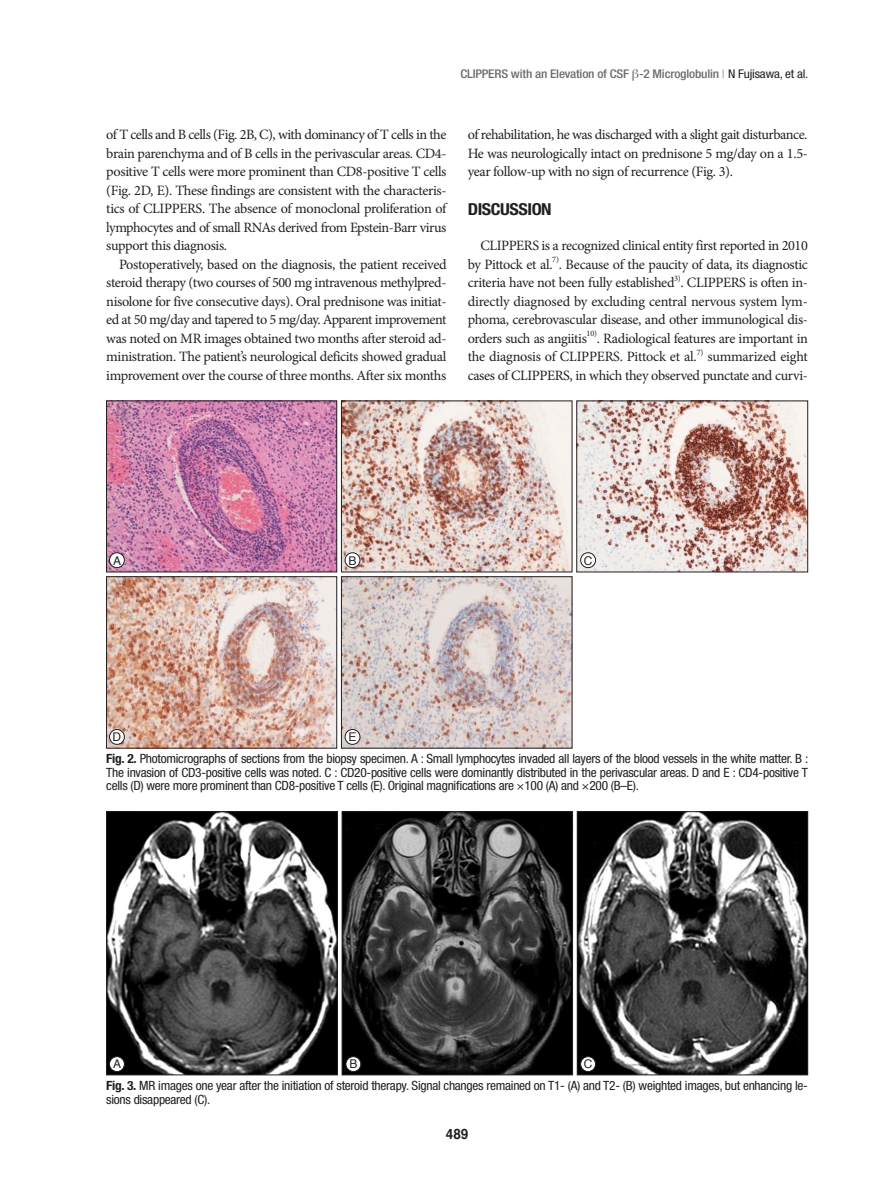
<style>
.page{position:relative;width:893px;height:1191px;background:#fff}
.page>*{position:absolute;margin:0;border:0;box-sizing:border-box;transform-origin:0 0}
.큰제목{font:700 condensed 16.5px "Helvetica Neue LT Std";letter-spacing:-.025em;color:#231f20;scale:1.1 1}
.본문_JKNS{font:14.25px/18.5px "Minion Pro";letter-spacing:-.03em;color:#231f20;text-align:justify}
.t1{font:700 14.25px "Helvetica";color:#231f20;scale:.95 1}
.그림제목_JKN_s{font:condensed 12.75px/13.5px "Helvetica Neue LT Std";letter-spacing:-.02em;color:#231f20;text-align:justify;scale:1.05 1}
.런닝_JKNS{font:500 condensed 12px "Helvetica Neue LT Std";letter-spacing:-.015em;color:#6c6d70;scale:1.1 1}
.t2{font:12px "Helvetica";color:#231f20}
.본문_JKNS-2{font:8.25px "Minion Pro";color:#231f20}
.s1{font-family:"Times";font-weight:400;font-stretch:normal}
.s2{color:#a8a9ad}
.s3{font-weight:400;color:#231f20}
.s4{font-weight:700}
</style>
<div class="page">
<img style="left:108px;top:403px;width:227px;height:167px">
<div style="left:106px;top:401px;width:231px;height:171px;border:1px solid #231f20"></div>
<img style="left:343px;top:403px;width:227px;height:167px">
<img style="left:578px;top:403px;width:228px;height:167px">
<div style="left:576px;top:401px;width:232px;height:171px;border:1px solid #231f20"></div>
<img style="left:108px;top:578px;width:227px;height:168px">
<div style="left:106px;top:576px;width:231px;height:172px;border:1px solid #231f20"></div>
<img style="left:343px;top:578px;width:227px;height:168px">
<div style="left:341px;top:576px;width:231px;height:172px;border:1px solid #231f20"></div>
<div style="left:109px;top:553px;width:15px;height:14px;background:#fff;border-radius:50%"></div>
<div style="left:109px;top:552px;width:16px;height:16px;border:1px solid #231f20;border-radius:50%"></div>
<div style="left:109px;top:729px;width:15px;height:15px;background:#fff;border-radius:50%"></div>
<div style="left:109px;top:729px;width:16px;height:15px;border:1px solid #231f20;border-radius:50%"></div>
<div style="left:345px;top:553px;width:15px;height:14px;background:#fff;border-radius:50%"></div>
<div style="left:345px;top:552px;width:15px;height:16px;border:1px solid #231f20;border-radius:50%"></div>
<div style="left:345px;top:729px;width:15px;height:15px;background:#fff;border-radius:50%"></div>
<div style="left:345px;top:729px;width:15px;height:15px;border:1px solid #231f20;border-radius:50%"></div>
<div style="left:581px;top:553px;width:14px;height:14px;background:#fff;border-radius:50%"></div>
<div style="left:580px;top:552px;width:16px;height:16px;border:1px solid #231f20;border-radius:50%"></div>
<img style="left:108px;top:813px;width:228px;height:260px">
<div style="left:106px;top:811px;width:232px;height:264px;border:1px solid #231f20"></div>
<img style="left:344px;top:813px;width:227px;height:260px">
<div style="left:342px;top:811px;width:231px;height:264px;border:1px solid #231f20"></div>
<img style="left:579px;top:813px;width:227px;height:260px">
<div style="left:577px;top:811px;width:231px;height:264px;border:1px solid #231f20"></div>
<div style="left:109px;top:1056px;width:15px;height:15px;background:#fff;border-radius:50%"></div>
<div style="left:109px;top:1056px;width:16px;height:15px;border:1px solid #231f20;border-radius:50%"></div>
<div style="left:346px;top:1056px;width:15px;height:15px;background:#fff;border-radius:50%"></div>
<div style="left:346px;top:1056px;width:15px;height:15px;border:1px solid #231f20;border-radius:50%"></div>
<div style="left:581px;top:1056px;width:14px;height:15px;background:#fff;border-radius:50%"></div>
<div style="left:580px;top:1056px;width:16px;height:15px;border:1px solid #231f20;border-radius:50%"></div>
<p class="런닝_JKNS" style="left:460px;top:67px;width:318px">CLIPPERS with an Elevation of CSF <span class="s1">β</span>-2 Microglobulin <span class="s2">|</span> <span class="s3">N Fujisawa, et al.</span></p>
<p class="본문_JKNS" style="left:106px;top:126px;width:342px">of T cells and B cells (Fig. 2B, C), with dominancy of T cells in the brain parenchyma and of B cells in the perivascular areas. CD4- positive T cells were more prominent than CD8-positive T cells (Fig. 2D, E). These findings are consistent with the characteris&shy;tics of CLIPPERS. The absence of monoclonal proliferation of lymphocytes and of small RNAs derived from Epstein-Barr virus support this diagnosis.</p>
<p class="본문_JKNS" style="left:106px;top:255px;width:342px;text-indent:13px">Postoperatively, based on the diagnosis, the patient received steroid therapy (two courses of 500 mg intravenous methylpred&shy;nisolone for five consecutive days). Oral prednisone was initiat&shy;ed at 50 mg/day and tapered to 5 mg/day. Apparent improvement was noted on MR images obtained two months after steroid ad&shy;ministration. The patient’s neurological deficits showed gradual improvement over the course of three months. After six months</p>
<p class="본문_JKNS" style="left:468px;top:126px;width:342px">of rehabilitation, he was discharged with a slight gait disturbance.<br>He was neurologically intact on prednisone 5 mg/day on a 1.5- year follow-up with no sign of recurrence (Fig. 3).</p>
<p class="큰제목" style="left:468px;top:199px;width:78px">DISCUSSION</p>
<p class="본문_JKNS" style="left:468px;top:237px;width:342px;text-align:right">CLIPPERS is a recognized clinical entity first reported in 2010 by Pittock et al. . Because of the paucity of data, its diagnostic</p>
<p class="본문_JKNS-2" style="left:552px;top:254px;width:8px">7)</p>
<p class="본문_JKNS" style="left:468px;top:274px;width:342px">criteria have not been fully established . CLIPPERS is often in-</p>
<p class="본문_JKNS-2" style="left:674px;top:272px;width:8px">3)</p>
<p class="본문_JKNS" style="left:468px;top:292px;width:342px">directly diagnosed by excluding central nervous system lym&shy;phoma, cerebrovascular disease, and other immunological dis&shy;orders such as angiitis</p>
<p class="본문_JKNS-2" style="left:587px;top:328px;width:12px">10)</p>
<p class="본문_JKNS" style="left:468px;top:329px;width:342px;text-indent:129px">. Radiological features are important in the diagnosis of CLIPPERS. Pittock et al.</p>
<p class="본문_JKNS-2" style="left:697px;top:346px;width:8px">7)</p>
<p class="본문_JKNS" style="left:468px;top:348px;width:342px;text-align:right">summarized eight<br>cases of CLIPPERS, in which they observed punctate and curvi-</p>
<p class="t2" style="left:113px;top:551px;width:10px">A</p>
<p class="t2" style="left:113px;top:727px;width:10px">D</p>
<p class="t2" style="left:348px;top:551px;width:10px">B</p>
<p class="t2" style="left:348px;top:727px;width:10px">E</p>
<p class="t2" style="left:584px;top:551px;width:10px">C</p>
<p class="그림제목_JKN_s" style="left:106px;top:752px;width:670px"><span class="s4">Fig. 2.</span> Photomicrographs of sections from the biopsy specimen. A : Small lymphocytes invaded all layers of the blood vessels in the white matter. B :<br>The invasion of CD3-positive cells was noted. C : CD20-positive cells were dominantly distributed in the perivascular areas. D and E : CD4-positive T cells (D) were more prominent than CD8-positive T cells (E). Original magnifications are ×100 (A) and ×200 (B–E).</p>
<p class="t2" style="left:113px;top:1055px;width:10px">A</p>
<p class="t2" style="left:349px;top:1055px;width:10px">B</p>
<p class="t2" style="left:584px;top:1055px;width:10px">C</p>
<p class="그림제목_JKN_s" style="left:106px;top:1079px;width:670px"><span class="s4">Fig. 3.</span> MR images one year after the initiation of steroid therapy. Signal changes remained on T1- (A) and T2- (B) weighted images, but enhancing le&shy;sions disappeared (C).</p>
<p class="t1" style="left:446px;top:1123px;width:25px">489</p>
</div>
